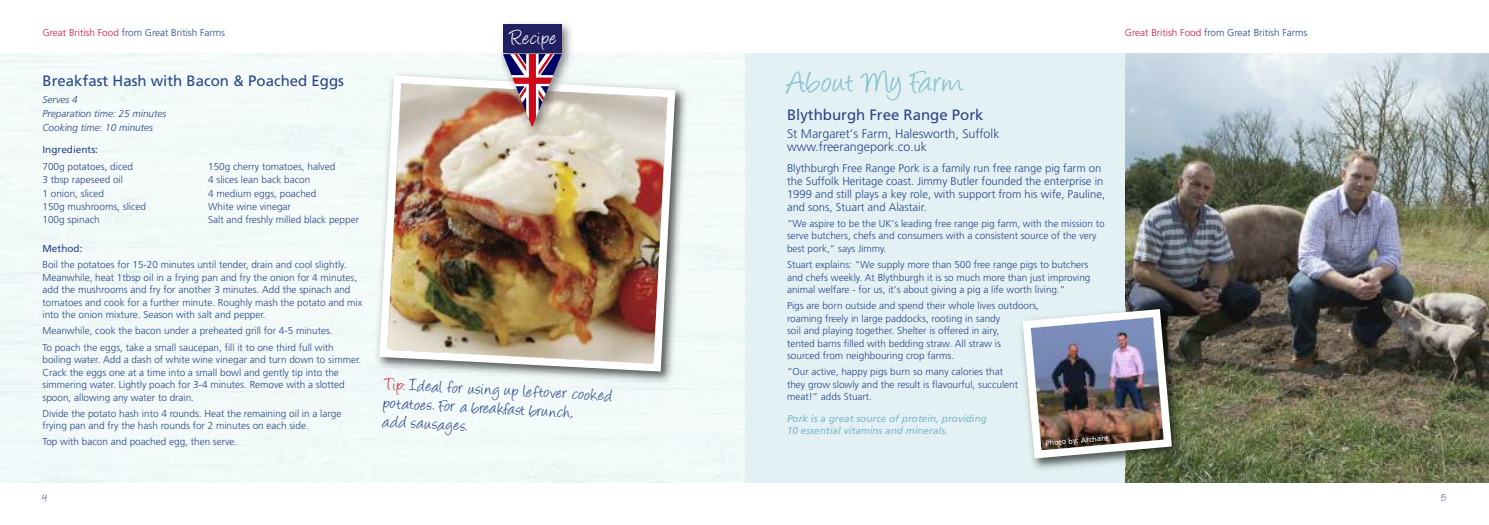
<style>
.page{position:relative;width:1489px;height:525px;background:#fff}
.page>*{position:absolute;margin:0;border:0;box-sizing:border-box;transform-origin:0 0}
.t1{font:35px "Angelina";letter-spacing:.02em;color:#87c1ce}
.t2{font:22.12px "Angelina";letter-spacing:.045em;color:#fff}
.t3{font:18.75px/18.8px "Angelina";color:#294686}
.t4{font:15px "Frutiger";color:#294686}
.t5{font:300 12.5px/13.8px "Frutiger";color:#294686}
.t6{font:300 11.25px/13.1px "Frutiger";color:#294686}
.t7{font:11.25px "Angelina";color:#294686}
.t8{font:300 10px/12.5px "Frutiger";color:#294686}
.t9{font:italic 10px/12.5px "Frutiger";color:#78b9c8}
.t10{font:italic 300 10px/13.8px "Frutiger";color:#294686}
.t11{font:10px "Frutiger";color:#294686}
.t12{font:7.5px "Frutiger";color:#fff}
.s1{color:#c42042}
</style>
<div class="page">
<div style="left:721px;top:53px;width:739px;height:429px;background:#e4f1f4"></div>
<img style="left:1125px;top:53px;width:363px;height:429px">
<img style="left:1033px;top:462px;width:92px;height:8px">
<img style="left:1125px;top:302px;width:64px;height:165px">
<img style="left:1020px;top:305px;width:155px;height:157px">
<div style="left:0;top:53px;width:744px;height:429px;background:#f2fafa"></div>
<img style="left:373px;top:69px;width:319px;height:319px">
<img style="left:375px;top:71px;width:304px;height:304px">
<img style="left:486px;top:23px;width:97px;height:65px">
<img style="left:486px;top:74px;width:97px;height:11px">
<img style="left:486px;top:88px;width:97px;height:60px">
<img style="left:503px;top:54px;width:58px;height:73px">
<div style="left:503px;top:25px;width:58px;height:28px;background:#222060"></div>
<p class="t8" style="left:43px;top:27px;width:184px"><span class="s1">Great British Food</span> from Great British Farms</p>
<h2 class="t2" style="left:510px;top:28px;width:48px">Recipe</h2>
<p class="t8" style="left:1124px;top:27px;width:184px"><span class="s1">Great British Food</span> from Great British Farms</p>
<h3 class="t4" style="left:43px;top:74px;width:303px">Breakfast Hash with Bacon &amp; Poached Eggs</h3>
<p class="t10" style="left:43px;top:93px;width:125px">Serves 4<br>Preparation time: 25 minutes<br>Cooking time: 10 minutes</p>
<p class="t11" style="left:43px;top:145px;width:57px">Ingredients:</p>
<p class="t8" style="left:43px;top:160px;width:105px;line-height:13.4px">700g potatoes, diced<br>3 tbsp rapeseed oil<br>1 onion, sliced<br>150g mushrooms, sliced<br>100g spinach</p>
<p class="t8" style="left:208px;top:160px;width:152px;line-height:13.4px">150g cherry tomatoes, halved<br>4 slices lean back bacon<br>4 medium eggs, poached<br>White wine vinegar<br>Salt and freshly milled black pepper</p>
<p class="t11" style="left:43px;top:244px;width:41px">Method:</p>
<p class="t8" style="left:43px;top:259px;width:321px">Boil the potatoes for 15-20 minutes until tender, drain and cool slightly.<br>Meanwhile, heat 1tbsp oil in a frying pan and fry the onion for 4 minutes, add the mushrooms and fry for another 3 minutes. Add the spinach and tomatoes and cook for a further minute. Roughly mash the potato and mix into the onion mixture. Season with salt and pepper.</p>
<p class="t8" style="left:43px;top:323px;width:293px;line-height:16px">Meanwhile, cook the bacon under a preheated grill for 4-5 minutes.<br>To poach the eggs, take a small saucepan, fill it to one third full with</p>
<p class="t8" style="left:43px;top:354px;width:320px">boiling water. Add a dash of white wine vinegar and turn down to simmer.<br>Crack the eggs one at a time into a small bowl and gently tip into the simmering water. Lightly poach for 3-4 minutes. Remove with a slotted spoon, allowing any water to drain.</p>
<p class="t8" style="left:43px;top:407px;width:300px">Divide the potato hash into 4 rounds. Heat the remaining oil in a large frying pan and fry the hash rounds for 2 minutes on each side.</p>
<p class="t8" style="left:43px;top:436px;width:196px">Top with bacon and poached egg, then serve.</p>
<h3 class="t3" style="left:385px;top:376px;width:229px;rotate:3deg"><span class="s1">Tip:</span> Ideal for using up leftover cooked potatoes. For a breakfast brunch,<br>add sausages.</h3>
<h1 class="t1" style="left:787px;top:67px;width:178px">About My Farm</h1>
<h3 class="t4" style="left:787px;top:109px;width:198px">Blythburgh Free Range Pork</h3>
<p class="t5" style="left:787px;top:127px;width:214px">St Margaret’s Farm, Halesworth, Suffolk www.freerangepork.co.uk</p>
<p class="t6" style="left:787px;top:162px;width:319px">Blythburgh Free Range Pork is a family run free range pig farm on the Suffolk Heritage coast. Jimmy Butler founded the enterprise in 1999 and still plays a key role, with support from his wife, Pauline, and sons, Stuart and Alastair.</p>
<p class="t8" style="left:787px;top:218px;width:319px">“We aspire to be the UK’s leading free range pig farm, with the mission to serve butchers, chefs and consumers with a consistent source of the very best pork,” says Jimmy.</p>
<p class="t8" style="left:787px;top:259px;width:305px">Stuart explains: “We supply more than 500 free range pigs to butchers and chefs weekly. At Blythburgh it is so much more than just improving animal welfare - for us, it’s about giving a pig a life worth living.”</p>
<p class="t8" style="left:787px;top:300px;width:253px">Pigs are born outside and spend their whole lives outdoors, roaming freely in large paddocks, rooting in sandy<br>soil and playing together. Shelter is offered in airy,<br>tented barns filled with bedding straw. All straw is<br>sourced from neighbouring crop farms.</p>
<p class="t8" style="left:787px;top:366px;width:233px">“Our active, happy pigs burn so many calories that they grow slowly and the result is flavourful, succulent meat!” adds Stuart.</p>
<p class="t9" style="left:787px;top:412px;width:201px">Pork is a great source of protein, providing<br>10 essential vitamins and minerals.</p>
<p class="t12" style="left:1045px;top:440px;width:65px;rotate:-5deg">Photo by: Archant</p>
<p class="t7" style="left:43px;top:493px;width:6px">4</p>
<p class="t7" style="left:1441px;top:493px;width:6px">5</p>
</div>
